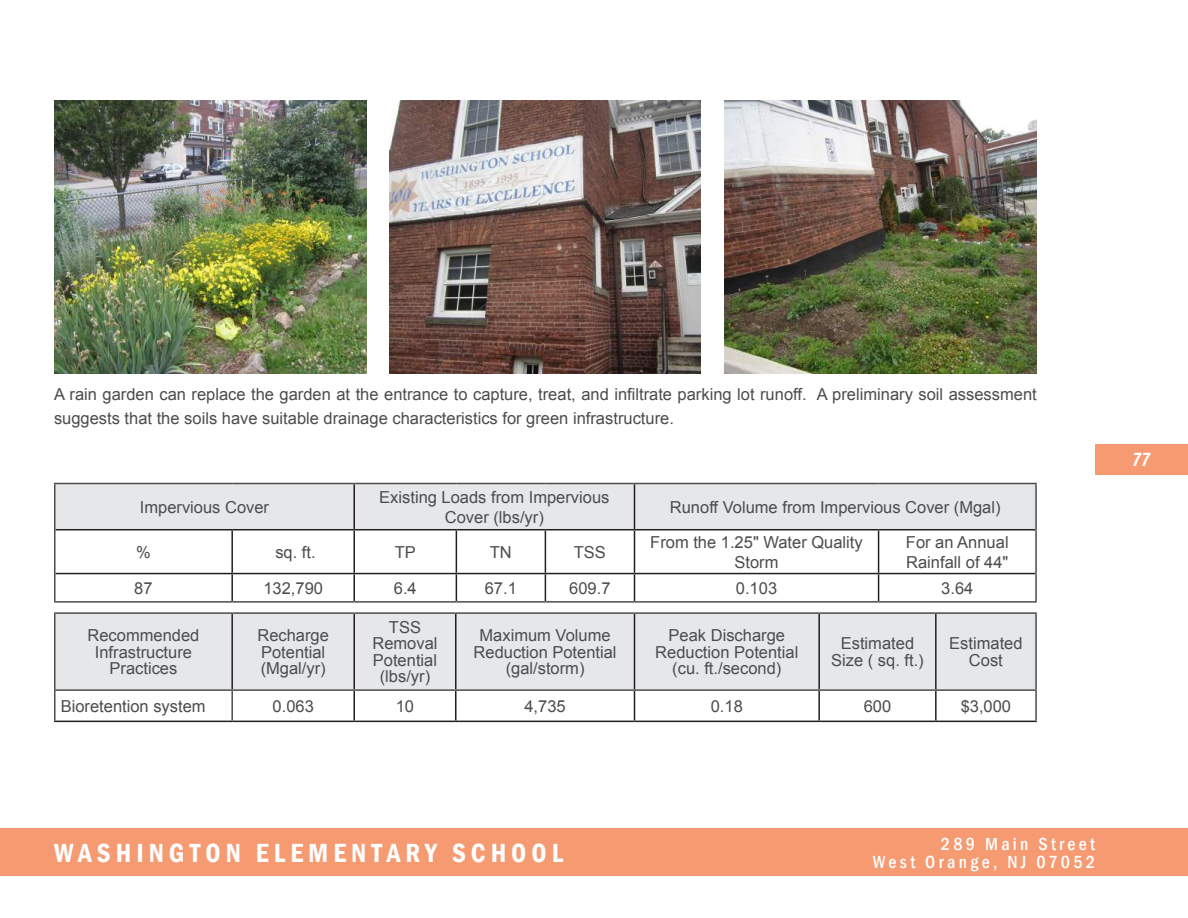
<style>
.page{position:relative;width:1188px;height:918px;background:#fff}
.page>*{position:absolute;margin:0;border:0;box-sizing:border-box;transform-origin:0 0}
.t1{font:600 condensed 27px "Franklin Gothic";letter-spacing:.185em;color:#fff}
.t2{font:500 condensed 18px/18px "Franklin Gothic";letter-spacing:.185em;color:#fff;text-align:right}
.t3{font:italic 700 condensed 18px "Swiss 721 BT";color:#fff}
.t4{font:16.5px/16.5px "Arial";color:#4b4c4d;text-align:center}
</style>
<div class="page">
<div style="left:1095px;top:444px;width:93px;height:31px;background:#f69a72"></div>
<img style="left:54px;top:101px;width:313px;height:272px">
<img style="left:389px;top:101px;width:312px;height:272px">
<img style="left:724px;top:101px;width:313px;height:272px">
<div style="left:56px;top:484px;width:979px;height:45px;background:#e6e7e9"></div>
<hr style="left:353px;top:484px;width:2px;height:45px;background:#231f20">
<hr style="left:634px;top:484px;width:1px;height:45px;background:#231f20">
<hr style="left:56px;top:529px;width:176px;height:1px;background:#231f20">
<hr style="left:232px;top:529px;width:122px;height:1px;background:#231f20">
<hr style="left:231px;top:530px;width:2px;height:43px;background:#231f20">
<hr style="left:354px;top:529px;width:102px;height:1px;background:#231f20">
<hr style="left:353px;top:530px;width:2px;height:43px;background:#231f20">
<hr style="left:456px;top:529px;width:89px;height:1px;background:#231f20">
<hr style="left:456px;top:530px;width:1px;height:43px;background:#231f20">
<hr style="left:545px;top:529px;width:90px;height:1px;background:#231f20">
<hr style="left:545px;top:530px;width:1px;height:43px;background:#231f20">
<hr style="left:634px;top:529px;width:245px;height:1px;background:#231f20">
<hr style="left:634px;top:530px;width:1px;height:43px;background:#231f20">
<hr style="left:879px;top:529px;width:156px;height:1px;background:#231f20">
<hr style="left:878px;top:530px;width:1px;height:43px;background:#231f20">
<hr style="left:56px;top:573px;width:176px;height:1px;background:#231f20">
<hr style="left:232px;top:573px;width:122px;height:1px;background:#231f20">
<hr style="left:231px;top:574px;width:2px;height:27px;background:#231f20">
<hr style="left:354px;top:573px;width:102px;height:1px;background:#231f20">
<hr style="left:353px;top:574px;width:2px;height:27px;background:#231f20">
<hr style="left:456px;top:573px;width:89px;height:1px;background:#231f20">
<svg style="left:456px;top:574px;width:1px;height:27px"></svg>
<hr style="left:545px;top:573px;width:90px;height:1px;background:#231f20">
<svg style="left:545px;top:574px;width:1px;height:27px"></svg>
<hr style="left:634px;top:573px;width:245px;height:1px;background:#231f20">
<svg style="left:634px;top:574px;width:1px;height:27px"></svg>
<hr style="left:879px;top:573px;width:156px;height:1px;background:#231f20">
<svg style="left:878px;top:574px;width:1px;height:27px"></svg>
<hr style="left:1035px;top:484px;width:2px;height:46px;background:#4b4c4d">
<hr style="left:54px;top:483px;width:178px;height:1px;background:#4b4c4d">
<hr style="left:54px;top:484px;width:2px;height:46px;background:#4b4c4d">
<hr style="left:232px;top:483px;width:122px;height:1px;background:#4b4c4d">
<hr style="left:354px;top:483px;width:102px;height:1px;background:#4b4c4d">
<hr style="left:456px;top:483px;width:89px;height:1px;background:#4b4c4d">
<hr style="left:545px;top:483px;width:90px;height:1px;background:#4b4c4d">
<hr style="left:634px;top:483px;width:245px;height:1px;background:#4b4c4d">
<hr style="left:879px;top:483px;width:158px;height:1px;background:#4b4c4d">
<hr style="left:54px;top:530px;width:2px;height:44px;background:#4b4c4d">
<hr style="left:1035px;top:530px;width:2px;height:44px;background:#4b4c4d">
<hr style="left:54px;top:574px;width:2px;height:27px;background:#4b4c4d">
<hr style="left:1035px;top:574px;width:2px;height:27px;background:#4b4c4d">
<hr style="left:54px;top:601px;width:178px;height:2px;background:#4b4c4d">
<hr style="left:232px;top:601px;width:122px;height:2px;background:#4b4c4d">
<hr style="left:354px;top:601px;width:102px;height:2px;background:#4b4c4d">
<hr style="left:456px;top:601px;width:89px;height:2px;background:#4b4c4d">
<hr style="left:545px;top:601px;width:90px;height:2px;background:#4b4c4d">
<hr style="left:634px;top:601px;width:245px;height:2px;background:#4b4c4d">
<hr style="left:879px;top:601px;width:158px;height:2px;background:#4b4c4d">
<div style="left:56px;top:614px;width:979px;height:75px;background:#e6e7e9"></div>
<hr style="left:231px;top:614px;width:2px;height:75px;background:#231f20">
<hr style="left:353px;top:614px;width:2px;height:75px;background:#231f20">
<hr style="left:455px;top:614px;width:2px;height:75px;background:#231f20">
<hr style="left:634px;top:614px;width:1px;height:75px;background:#231f20">
<hr style="left:818px;top:614px;width:2px;height:75px;background:#231f20">
<hr style="left:935px;top:614px;width:2px;height:75px;background:#231f20">
<hr style="left:353px;top:691px;width:2px;height:30px;background:#231f20">
<hr style="left:455px;top:691px;width:2px;height:30px;background:#231f20">
<hr style="left:634px;top:691px;width:1px;height:30px;background:#231f20">
<hr style="left:818px;top:691px;width:2px;height:30px;background:#231f20">
<hr style="left:935px;top:691px;width:2px;height:30px;background:#231f20">
<hr style="left:54px;top:721px;width:178px;height:1px;background:#231f20">
<hr style="left:232px;top:721px;width:122px;height:1px;background:#231f20">
<hr style="left:354px;top:721px;width:102px;height:1px;background:#231f20">
<hr style="left:456px;top:721px;width:178px;height:1px;background:#231f20">
<hr style="left:634px;top:721px;width:185px;height:1px;background:#231f20">
<hr style="left:819px;top:721px;width:117px;height:1px;background:#231f20">
<hr style="left:936px;top:721px;width:101px;height:1px;background:#231f20">
<hr style="left:54px;top:691px;width:2px;height:30px;background:#4b4c4d">
<hr style="left:54px;top:612px;width:178px;height:2px;background:#4b4c4d">
<hr style="left:54px;top:614px;width:2px;height:75px;background:#4b4c4d">
<hr style="left:232px;top:612px;width:122px;height:2px;background:#4b4c4d">
<hr style="left:354px;top:612px;width:102px;height:2px;background:#4b4c4d">
<hr style="left:456px;top:612px;width:178px;height:2px;background:#4b4c4d">
<hr style="left:634px;top:612px;width:185px;height:2px;background:#4b4c4d">
<hr style="left:819px;top:612px;width:117px;height:2px;background:#4b4c4d">
<hr style="left:936px;top:612px;width:101px;height:2px;background:#4b4c4d">
<hr style="left:1035px;top:614px;width:2px;height:75px;background:#4b4c4d">
<hr style="left:54px;top:689px;width:178px;height:2px;background:#4b4c4d">
<hr style="left:232px;top:689px;width:122px;height:2px;background:#4b4c4d">
<hr style="left:354px;top:689px;width:102px;height:2px;background:#4b4c4d">
<hr style="left:456px;top:689px;width:178px;height:2px;background:#4b4c4d">
<hr style="left:634px;top:689px;width:185px;height:2px;background:#4b4c4d">
<hr style="left:819px;top:689px;width:117px;height:2px;background:#4b4c4d">
<hr style="left:936px;top:689px;width:101px;height:2px;background:#4b4c4d">
<hr style="left:231px;top:691px;width:2px;height:30px;background:#4b4c4d">
<hr style="left:1035px;top:691px;width:2px;height:30px;background:#4b4c4d">
<div style="left:0;top:828px;width:1188px;height:48px;background:#f69a72"></div>
<p class="t4" style="left:54px;top:382px;width:984px;line-height:24px;text-align:left">A rain garden can replace the garden at the entrance to capture, treat, and infiltrate parking lot runoff. A preliminary soil assessment suggests that the soils have suitable drainage characteristics for green infrastructure.</p>
<p class="t4" style="left:140px;top:499px;width:131px">Impervious Cover</p>
<p class="t4" style="left:379px;top:487px;width:232px;line-height:19.8px">Existing Loads from Impervious<br>Cover (lbs/yr)</p>
<p class="t4" style="left:670px;top:499px;width:332px">Runoff Volume from Impervious Cover (Mgal)</p>
<p class="t4" style="left:136px;top:544px;width:16px">%</p>
<p class="t4" style="left:275px;top:544px;width:42px">sq. ft.</p>
<p class="t4" style="left:395px;top:544px;width:23px">TP</p>
<p class="t4" style="left:490px;top:544px;width:23px">TN</p>
<p class="t4" style="left:574px;top:544px;width:34px">TSS</p>
<p class="t4" style="left:650px;top:532px;width:214px;line-height:19.8px">From the 1.25" Water Quality<br>Storm</p>
<p class="t4" style="left:906px;top:532px;width:104px;line-height:19.8px;text-align:left">For an Annual<br>Rainfall of 44"</p>
<p class="t4" style="left:134px;top:580px;width:20px">87</p>
<p class="t4" style="left:263px;top:580px;width:61px">132,790</p>
<p class="t4" style="left:394px;top:580px;width:24px">6.4</p>
<p class="t4" style="left:485px;top:580px;width:34px">67.1</p>
<p class="t4" style="left:569px;top:580px;width:43px">609.7</p>
<p class="t4" style="left:736px;top:580px;width:43px">0.103</p>
<p class="t4" style="left:941px;top:580px;width:34px">3.64</p>
<p class="t4" style="left:88px;top:627px;width:113px">Recommended<br>Infrastructure<br>Practices</p>
<p class="t4" style="left:257px;top:627px;width:73px;text-align:left">Recharge<br>Potential (Mgal/yr)</p>
<p class="t4" style="left:372px;top:619px;width:67px">TSS<br>Removal<br>Potential (lbs/yr)</p>
<p class="t4" style="left:474px;top:627px;width:145px">Maximum Volume<br>Reduction Potential (gal/storm)</p>
<p class="t4" style="left:655px;top:627px;width:145px">Peak Discharge<br>Reduction Potential (cu. ft./second)</p>
<p class="t4" style="left:831px;top:636px;width:94px">Estimated<br>Size ( sq. ft.)</p>
<p class="t4" style="left:949px;top:636px;width:75px">Estimated<br>Cost</p>
<p class="t4" style="left:61px;top:698px;width:146px">Bioretention system</p>
<p class="t4" style="left:273px;top:698px;width:43px">0.063</p>
<p class="t4" style="left:396px;top:698px;width:20px">10</p>
<p class="t4" style="left:524px;top:698px;width:43px">4,735</p>
<p class="t4" style="left:711px;top:698px;width:34px">0.18</p>
<p class="t4" style="left:864px;top:698px;width:29px">600</p>
<p class="t4" style="left:961px;top:698px;width:52px">$3,000</p>
<p class="t3" style="left:1133px;top:449px;width:19px">77</p>
<h1 class="t1" style="left:54px;top:835px;width:511px">WASHINGTON ELEMENTARY SCHOOL</h1>
<p class="t2" style="left:873px;top:835px;width:224px">289 Main Street<br>West Orange, NJ 07052</p>
</div>
